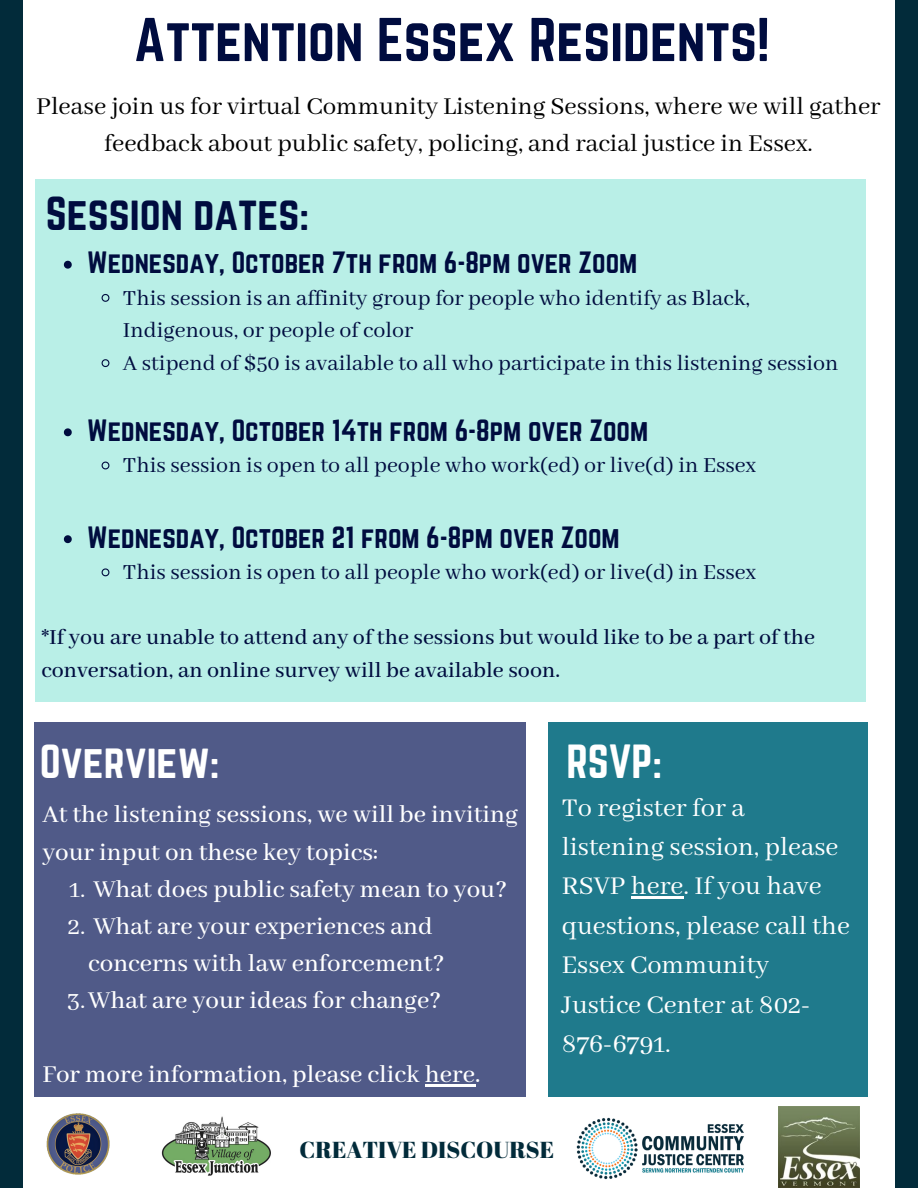
<style>
.page{position:relative;width:918px;height:1188px;background:#fff}
.page>*{position:absolute;margin:0;border:0;box-sizing:border-box;transform-origin:0 0}
.t1{font:54px "Norwester";color:#000c3f}
.t2{font:42px "Norwester";color:#fff}
.t3{font:42px "Norwester";color:#000c3f}
.t4{font:28.5px/39.3px "Abhaya Libre";color:#fff}
.t5{font:500 27px/37.2px "Abhaya Libre";color:#fff}
.t6{font:27px/37.2px "Abhaya Libre";color:#000;text-align:center}
.t7{font:27px "Norwester";color:#000c3f}
.t8{font:24px/32.7px "Abhaya Libre";color:#000c3f}
.t9{font:500 24px/32.7px "Abhaya Libre";color:#000c3f}
.t10{font:23.1px "Abril Fatface";color:#022b3a}
.s1{font-weight:400}
</style>
<div class="page">
<div style="left:548px;top:722px;width:319px;height:375px;background:#1f7a8c"></div>
<div style="left:35px;top:179px;width:831px;height:523px;background:#b9efe7"></div>
<svg style="left:64px;top:261px;width:8px;height:8px"></svg>
<svg style="left:101px;top:294px;width:9px;height:8px"></svg>
<svg style="left:101px;top:359px;width:9px;height:9px"></svg>
<svg style="left:64px;top:428px;width:8px;height:8px"></svg>
<svg style="left:101px;top:461px;width:9px;height:9px"></svg>
<svg style="left:64px;top:535px;width:8px;height:8px"></svg>
<svg style="left:101px;top:568px;width:9px;height:9px"></svg>
<div style="left:0;top:0;width:23px;height:1188px;background:#022b3a"></div>
<div style="left:896px;top:0;width:22px;height:1188px;background:#022b3a"></div>
<img style="left:46px;top:1113px;width:64px;height:62px">
<img style="left:576px;top:1117px;width:168px;height:63px">
<img style="left:779px;top:1107px;width:81px;height:81px">
<div style="left:35px;top:722px;width:491px;height:375px;background:#505a88"></div>
<img style="left:161px;top:1116px;width:110px;height:60px">
<hr style="left:425px;top:1085px;width:50px;height:2px;background:#fff">
<hr style="left:631px;top:897px;width:53px;height:2px;background:#fff">
<h1 class="t1" style="left:134px;top:14px;width:637px">Attention Essex Residents!</h1>
<p class="t6" style="left:36px;top:88px;width:846px">Please join us for virtual Community Listening Sessions, where we will gather feedback about public safety, policing, and racial justice in Essex.</p>
<h2 class="t3" style="left:46px;top:193px;width:265px">Session dates:</h2>
<p class="t7" style="left:87px;top:250px;width:552px">Wednesday, October 7th from 6-8pm over Zoom</p>
<p class="t8" style="left:123px;top:282px;width:717px">This session is an affinity group for people who identify as Black,<br>Indigenous, or people of color<br>A stipend of $50 is available to all who participate in this listening session</p>
<p class="t7" style="left:87px;top:417px;width:562px">Wednesday, October 14th from 6-8pm over Zoom</p>
<p class="t8" style="left:123px;top:450px;width:634px">This session is open to all people who work(ed) or live(d) in Essex</p>
<p class="t7" style="left:87px;top:524px;width:534px">Wednesday, October 21 from 6-8pm over Zoom</p>
<p class="t8" style="left:123px;top:557px;width:634px">This session is open to all people who work(ed) or live(d) in Essex</p>
<p class="t9" style="left:41px;top:622px;width:775px"><span class="s1">*</span>If you are unable to attend any of the sessions but would like to be a part of the conversation, an online survey will be available soon.</p>
<h2 class="t2" style="left:40px;top:741px;width:181px">Overview:</h2>
<h2 class="t2" style="left:566px;top:741px;width:97px">RSVP:</h2>
<p class="t4" style="left:562px;top:789px;width:290px">To register for a listening session, please<br>RSVP here. If you have questions, please call the<br>Essex Community<br>Justice Center at 802-<br>876-6791.</p>
<p class="t5" style="left:42px;top:797px;width:477px">At the listening sessions, we will be inviting your input on these key topics:</p>
<p class="t5" style="left:69px;top:871px;width:440px"><span class="s1">1.</span> What does public safety mean to you?</p>
<p class="t5" style="left:68px;top:908px;width:366px"><span class="s1">2.</span> What are your experiences and</p>
<p class="t5" style="left:88px;top:946px;width:358px">concerns with law enforcement?</p>
<p class="t5" style="left:67px;top:983px;width:376px"><span class="s1">3.</span>What are your ideas for change?</p>
<p class="t5" style="left:42px;top:1057px;width:440px">For more information, please click here.</p>
<p class="t10" style="left:300px;top:1133px;width:256px">CREATIVE DISCOURSE</p>
</div>
